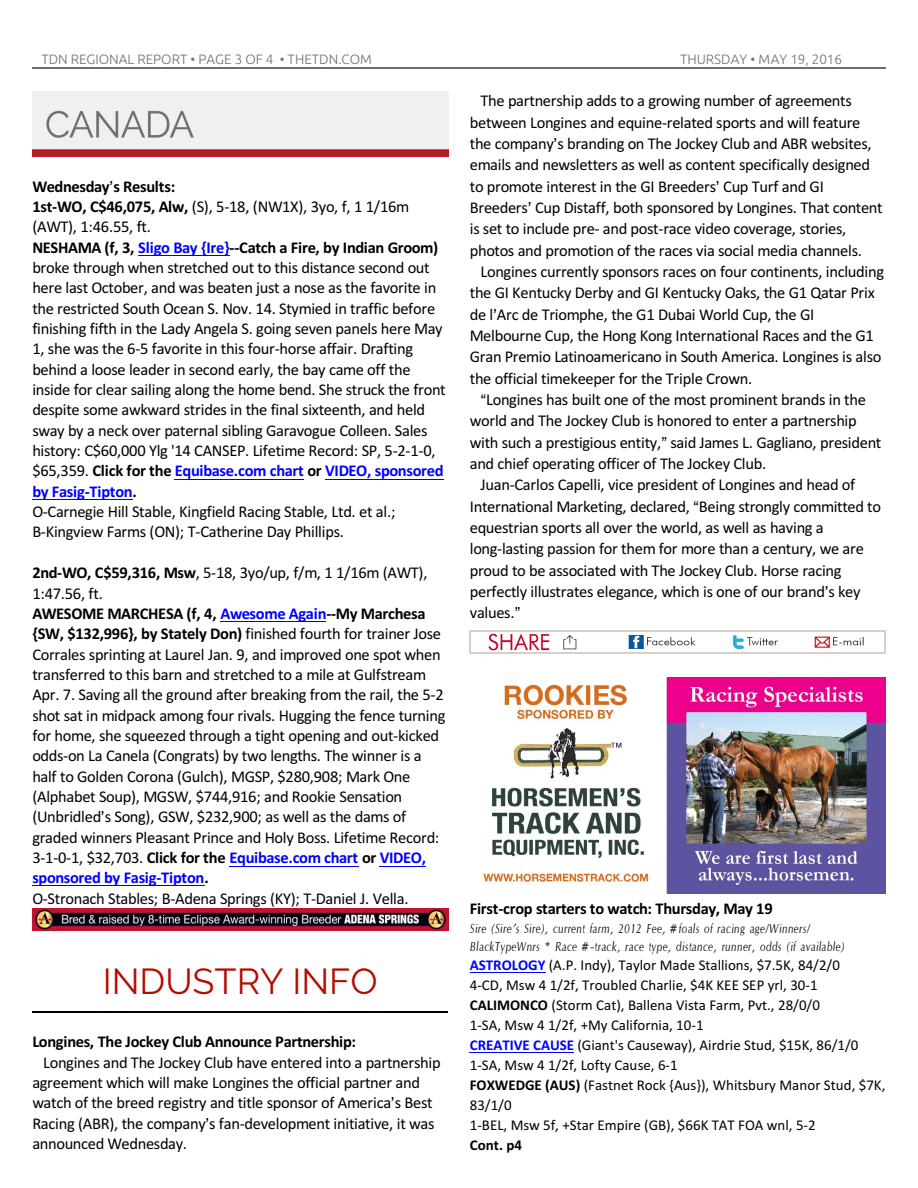
<style>
.page{position:relative;width:918px;height:1188px;background:#fff}
.page>*{position:absolute;margin:0;border:0;box-sizing:border-box;transform-origin:0 0}
.t1{font:36px "Raleway";color:#b30d00}
.t2{font:16.5px/20.4px "Calibri";letter-spacing:-.02em;color:#000}
.t3{font:700 16.5px "Calibri";letter-spacing:-.02em;color:#000}
.t4{font:15px/20px "Calibri";color:#000}
.t5{font:700 15px "Calibri";letter-spacing:.005em;color:#000}
.t6{font:italic 13.5px/17.9px "Optane Compact";letter-spacing:.015em;color:#000}
.t7{font:300 13.5px "Ubuntu";color:#6e6e6e}
.s1{font-weight:700}
.s2{font-weight:700;color:#00f}
</style>
<div class="page">
<hr style="left:32px;top:68px;width:853px;height:1px;background:#6e6e6e">
<hr style="left:32px;top:1011px;width:416px;height:1px;background:#000">
<img style="left:483px;top:677px;width:403px;height:216px">
<hr style="left:138px;top:255px;width:92px;height:1px;background:#00f">
<hr style="left:175px;top:479px;width:129px;height:1px;background:#00f">
<hr style="left:325px;top:479px;width:118px;height:1px;background:#00f">
<hr style="left:32px;top:499px;width:100px;height:1px;background:#00f">
<hr style="left:220px;top:621px;width:106px;height:1px;background:#00f">
<hr style="left:230px;top:866px;width:129px;height:1px;background:#00f">
<hr style="left:380px;top:866px;width:46px;height:1px;background:#00f">
<hr style="left:32px;top:885px;width:172px;height:1px;background:#00f">
<hr style="left:470px;top:973px;width:75px;height:1px;background:#00f">
<hr style="left:470px;top:1052px;width:104px;height:1px;background:#00f">
<img style="left:32px;top:91px;width:416px;height:65px">
<img style="left:32px;top:909px;width:416px;height:21px">
<img style="left:471px;top:631px;width:413px;height:20px">
<svg style="left:470px;top:631px;width:1px;height:21px"></svg>
<svg style="left:884px;top:631px;width:1px;height:21px"></svg>
<hr style="left:470px;top:630px;width:415px;height:1px;background:#d4d1c7">
<hr style="left:470px;top:652px;width:415px;height:2px;background:#d4d1c7">
<p class="t7" style="left:41px;top:53px;width:332px">TDN REGIONAL REPORT • PAGE 3 OF 4 • THETDN.COM</p>
<p class="t7" style="left:680px;top:53px;width:164px">THURSDAY • MAY 19, 2016</p>
<p class="t2" style="left:32px;top:177px;width:415px"><span class="s1">Wednesday s Results:<br>1st-WO, C$46,075, Alw,</span> (S), 5-18, (NW1X), 3yo, f, 1 1/16m (AWT), 1:46.55, ft.<br><span class="s1">NESHAMA (f, 3,</span> <span class="s2">Sligo Bay {Ire}</span><span class="s1">--Catch a Fire, by Indian Groom) </span>broke through when stretched out to this distance second out here last October, and was beaten just a nose as the favorite in the restricted South Ocean S. Nov. 14. Stymied in traffic before finishing fifth in the Lady Angela S. going seven panels here May 1, she was the 6-5 favorite in this four-horse affair. Drafting behind a loose leader in second early, the bay came off the inside for clear sailing along the home bend. She struck the front despite some awkward strides in the final sixteenth, and held sway by a neck over paternal sibling Garavogue Colleen. Sales history: C$60,000 Ylg '14 CANSEP. Lifetime Record: SP, 5-2-1-0, $65,359. <span class="s1">Click for the</span> <span class="s2">Equibase.com chart</span> <span class="s1">or</span> <span class="s2">VIDEO, sponsored by Fasig-Tipton</span><span class="s1">.<br></span>O-Carnegie Hill Stable, Kingfield Racing Stable, Ltd. et al.; B-Kingview Farms (ON); T-Catherine Day Phillips.</p>
<p class="t2" style="left:32px;top:564px;width:415px"><span class="s1">2nd-WO, C$59,316, Msw</span>, 5-18, 3yo/up, f/m, 1 1/16m (AWT), 1:47.56, ft.<br><span class="s1">AWESOME MARCHESA (f, 4,</span> <span class="s2">Awesome Again</span><span class="s1">--My Marchesa {SW, $132,996}, by Stately Don)</span> finished fourth for trainer Jose Corrales sprinting at Laurel Jan. 9, and improved one spot when transferred to this barn and stretched to a mile at Gulfstream Apr. 7. Saving all the ground after breaking from the rail, the 5-2 shot sat in midpack among four rivals. Hugging the fence turning for home, she squeezed through a tight opening and out-kicked odds-on La Canela (Congrats) by two lengths. The winner is a half to Golden Corona (Gulch), MGSP, $280,908; Mark One (Alphabet Soup), MGSW, $744,916; and Rookie Sensation (Unbridled s Song), GSW, $232,900; as well as the dams of graded winners Pleasant Prince and Holy Boss. Lifetime Record:<br>3-1-0-1, $32,703. <span class="s1">Click for the</span> <span class="s2">Equibase.com chart</span> <span class="s1">or</span> <span class="s2">VIDEO, sponsored by Fasig-Tipton</span><span class="s1">.<br></span>O-Stronach Stables; B-Adena Springs (KY); T-Daniel J. Vella.</p>
<h1 class="t1" style="left:103px;top:960px;width:276px">INDUSTRY INFO</h1>
<p class="t3" style="left:32px;top:1035px;width:325px">Longines, The Jockey Club Announce Partnership:</p>
<p class="t2" style="left:32px;top:1053px;width:410px;text-indent:11px">Longines and The Jockey Club have entered into a partnership agreement which will make Longines the official partner and watch of the breed registry and title sponsor of America s Best Racing (ABR), the company s fan-development initiative, it was announced Wednesday.</p>
<p class="t2" style="left:470px;top:92px;width:414px;line-height:21.3px;text-indent:11px">The partnership adds to a growing number of agreements between Longines and equine-related sports and will feature the company s branding on The Jockey Club and ABR websites, emails and newsletters as well as content specifically designed to promote interest in the GI Breeders Cup Turf and GI Breeders Cup Distaff, both sponsored by Longines. That content is set to include pre- and post-race video coverage, stories, photos and promotion of the races via social media channels.</p>
<p class="t2" style="left:470px;top:262px;width:416px;line-height:21.3px;text-indent:11px">Longines currently sponsors races on four continents, including the GI Kentucky Derby and GI Kentucky Oaks, the G1 Qatar Prix de l Arc de Triomphe, the G1 Dubai World Cup, the GI Melbourne Cup, the Hong Kong International Races and the G1<br>Gran Premio Latinoamericano in South America. Longines is also the official timekeeper for the Triple Crown.</p>
<p class="t2" style="left:486px;top:391px;width:381px">Longines has built one of the most prominent brands in the</p>
<p class="t2" style="left:470px;top:412px;width:389px">world and The Jockey Club is honored to enter a partnership</p>
<p class="t2" style="left:470px;top:433px;width:413px">with such a prestigious entity, said James L. Gagliano, president</p>
<p class="t2" style="left:470px;top:455px;width:298px">and chief operating officer of The Jockey Club.</p>
<p class="t2" style="left:481px;top:476px;width:376px">Juan-Carlos Capelli, vice president of Longines and head of</p>
<p class="t2" style="left:470px;top:497px;width:413px">International Marketing, declared, Being strongly committed to</p>
<p class="t2" style="left:470px;top:519px;width:356px">equestrian sports all over the world, as well as having a</p>
<p class="t2" style="left:470px;top:540px;width:396px">long-lasting passion for them for more than a century, we are</p>
<p class="t2" style="left:470px;top:561px;width:373px">proud to be associated with The Jockey Club. Horse racing</p>
<p class="t2" style="left:470px;top:583px;width:392px">perfectly illustrates elegance, which is one of our brand s key</p>
<p class="t2" style="left:470px;top:604px;width:46px">values.</p>
<p class="t3" style="left:470px;top:902px;width:304px">First-crop starters to watch: Thursday, May 19</p>
<p class="t6" style="left:470px;top:920px;width:376px">Sire (Sire’s Sire), current farm, 2012 Fee, #foals of racing age/Winners/<br>BlackTypeWnrs * Race #-track, race type, distance, runner, odds (if available)</p>
<p class="t4" style="left:470px;top:956px;width:417px"><span class="s2">ASTROLOGY</span> (A.P. Indy), Taylor Made Stallions, $7.5K, 84/2/0<br>4-CD, Msw 4 1/2f, Troubled Charlie, $4K KEE SEP yrl, 30-1<br><span class="s1">CALIMONCO</span> (Storm Cat), Ballena Vista Farm, Pvt., 28/0/0<br>1-SA, Msw 4 1/2f, +My California, 10-1<br><span class="s2">CREATIVE CAUSE</span> (Giant's Causeway), Airdrie Stud, $15K, 86/1/0<br>1-SA, Msw 4 1/2f, Lofty Cause, 6-1<br><span class="s1">FOXWEDGE (AUS)</span> (Fastnet Rock {Aus}), Whitsbury Manor Stud, $7K, 83/1/0<br>1-BEL, Msw 5f, +Star Empire (GB), $66K TAT FOA wnl, 5-2</p>
<p class="t5" style="left:470px;top:1139px;width:54px">Cont. p4</p>
</div>
